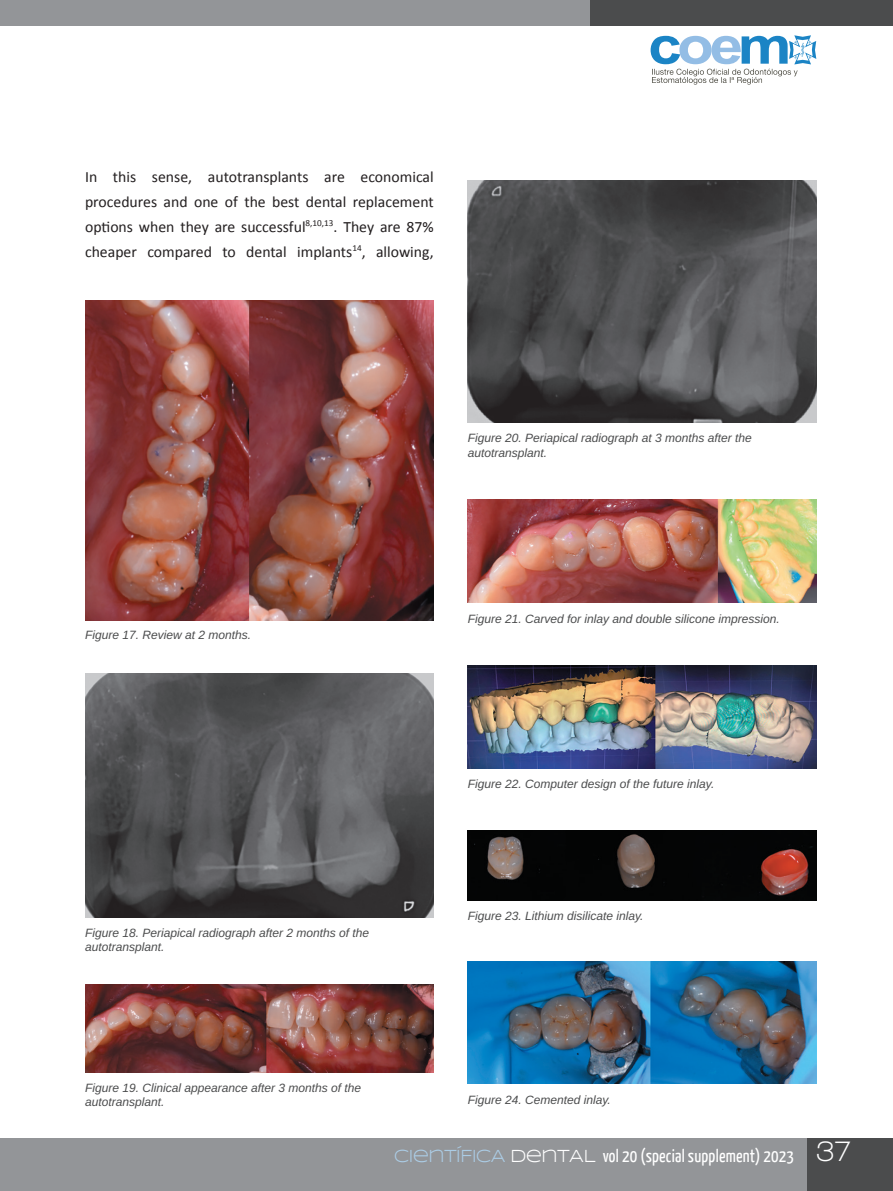
<style>
.page{position:relative;width:893px;height:1191px;background:#fff}
.page>*{position:absolute;margin:0;border:0;box-sizing:border-box;transform-origin:0 0}
.t1{font:18px "Yanone Kaffeesatz";letter-spacing:.01em;color:#fff}
.t2{font:15.75px/24.9px "Calibri";color:#231f20;text-align:justify}
.t3{font:italic 12px/14.4px "Arimo";color:#4b4c4d}
.s1{font-family:"Syncopate";color:#abcce5}
.s2{font-family:"Syncopate"}
.s3{font-family:"Walkway";font-weight:700;font-size:30px}
</style>
<div class="page">
<div style="left:0;top:1138px;width:893px;height:53px;background:#939598"></div>
<div style="left:808px;top:1138px;width:85px;height:53px;background:#4b4c4d"></div>
<div style="left:0;top:0;width:893px;height:25px;background:#939598"></div>
<div style="left:591px;top:0;width:302px;height:25px;background:#4b4c4d"></div>
<svg style="left:651px;top:35px;width:165px;height:50px"></svg>
<img style="left:85px;top:984px;width:348px;height:88px">
<img style="left:468px;top:500px;width:348px;height:102px">
<img style="left:468px;top:665px;width:348px;height:103px">
<img style="left:468px;top:830px;width:348px;height:70px">
<img style="left:468px;top:181px;width:348px;height:242px">
<img style="left:468px;top:961px;width:348px;height:122px">
<img style="left:85px;top:301px;width:348px;height:319px">
<img style="left:85px;top:674px;width:348px;height:243px">
<h2 class="t2" style="left:85px;top:163px;width:350px">In this sense, autotransplants are economical procedures and one of the best dental replacement options when they are successful<sup>8,10,13</sup>. They are 87% cheaper compared to dental implants<sup>14</sup>, allowing,</h2>
<p class="t3" style="left:85px;top:628px;width:168px">Figure 17. Review at 2 months.</p>
<p class="t3" style="left:85px;top:925px;width:286px">Figure 18. Periapical radiograph after 2 months of the autotransplant.</p>
<p class="t3" style="left:85px;top:1080px;width:278px">Figure 19. Clinical appearance after 3 months of the autotransplant.</p>
<p class="t3" style="left:468px;top:431px;width:286px">Figure 20. Periapical radiograph at 3 months after the autotransplant.</p>
<p class="t3" style="left:468px;top:612px;width:314px">Figure 21. Carved for inlay and double silicone impression.</p>
<p class="t3" style="left:468px;top:776px;width:248px">Figure 22. Computer design of the future inlay.</p>
<p class="t3" style="left:468px;top:908px;width:177px">Figure 23. Lithium disilicate inlay.</p>
<p class="t3" style="left:468px;top:1093px;width:145px">Figure 24. Cemented inlay.</p>
<h1 class="t1" style="left:394px;top:1144px;width:459px"><span class="s1">CIENTÍFICA</span> <span class="s2">DENTAL</span> vol 20 (special supplement) 2023 <span class="s3">37</span></h1>
</div>
